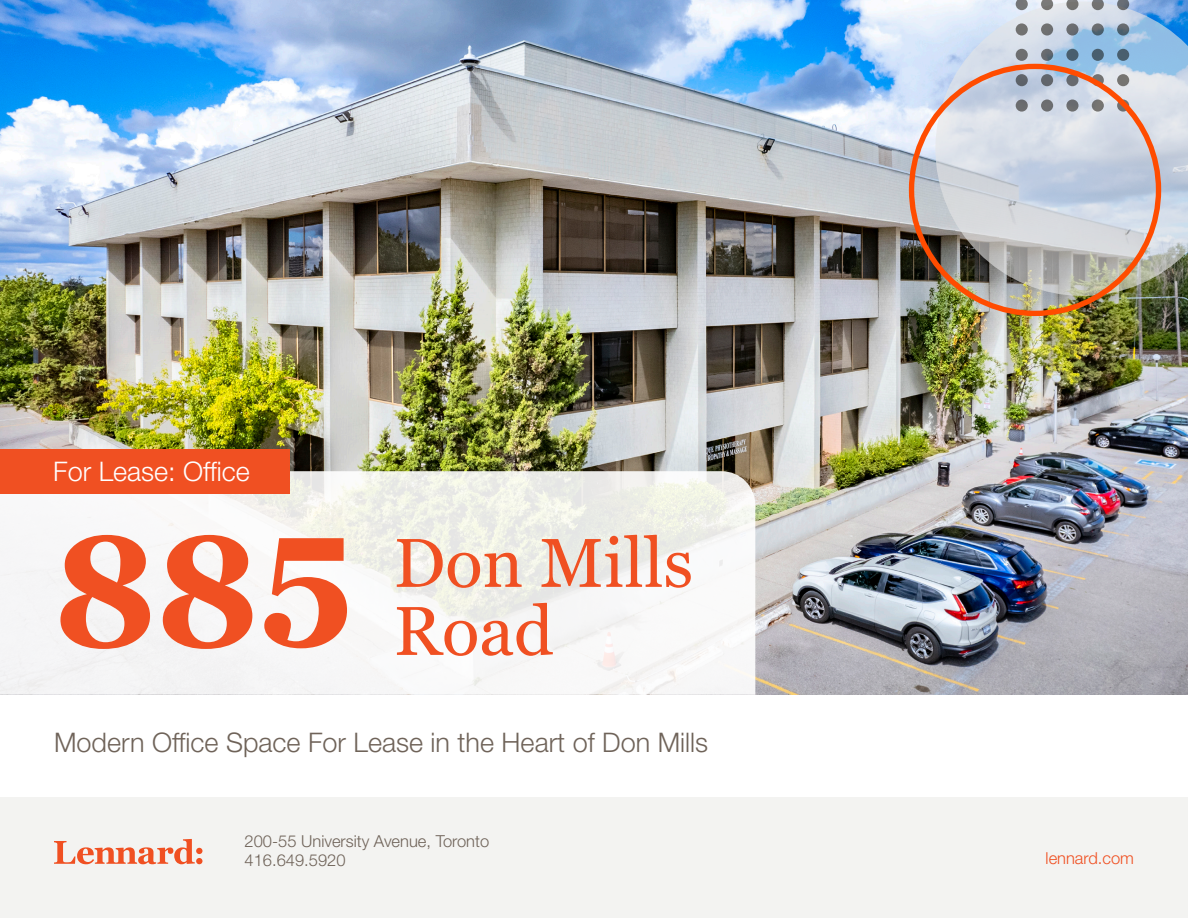
<style>
.page{position:relative;width:1188px;height:918px;background:#fff}
.page>*{position:absolute;margin:0;border:0;box-sizing:border-box;transform-origin:0 0}
.Heading_1{font:700 156px "Georgia";color:#f05022}
.Heading_1-2{font:69px/68.1px "Georgia";color:#f05022}
.Subheading_1{font:300 27px "Helvetica Neue LT Std";color:#6f6359}
.Header_2_-_18pt{font:300 27px "Helvetica Neue LT Std";color:#fff}
.Paragraph{font:300 16.5px/19.8px "Helvetica Neue LT Std";color:#6f6359}
.Paragraph-2{font:300 16.5px "Helvetica Neue LT Std";color:#f05022}
</style>
<div class="page">
<div style="left:0;top:798px;width:1188px;height:120px;background:#f3f3f1"></div>
<img style="left:0;top:0;width:1188px;height:695px">
<svg style="left:54px;top:839px;width:148px;height:25px"></svg>
<svg style="left:0;top:471px;width:755px;height:224px;fill:#f6f6f6"></svg>
<div style="left:0;top:449px;width:290px;height:44px;background:#f05022"></div>
<svg style="left:935px;top:2px;width:253px;height:294px"></svg>
<svg style="left:1016px;top:99px;width:12px;height:13px"></svg>
<svg style="left:1041px;top:99px;width:12px;height:13px"></svg>
<svg style="left:1066px;top:99px;width:13px;height:13px"></svg>
<svg style="left:1092px;top:99px;width:12px;height:13px"></svg>
<svg style="left:1117px;top:99px;width:12px;height:13px"></svg>
<svg style="left:1016px;top:74px;width:12px;height:12px"></svg>
<div style="left:1041px;top:74px;width:12px;height:12px;background:#61656c;border-radius:50%"></div>
<svg style="left:1066px;top:74px;width:13px;height:12px"></svg>
<svg style="left:1092px;top:74px;width:12px;height:12px"></svg>
<svg style="left:1117px;top:74px;width:12px;height:12px"></svg>
<div style="left:1016px;top:49px;width:12px;height:12px;background:#6d6e70;border-radius:50%"></div>
<svg style="left:1041px;top:49px;width:12px;height:12px"></svg>
<svg style="left:1066px;top:49px;width:13px;height:12px"></svg>
<svg style="left:1092px;top:49px;width:12px;height:12px"></svg>
<svg style="left:1117px;top:49px;width:12px;height:12px"></svg>
<svg style="left:1016px;top:23px;width:12px;height:13px"></svg>
<svg style="left:1041px;top:23px;width:12px;height:13px"></svg>
<svg style="left:1066px;top:23px;width:13px;height:13px"></svg>
<svg style="left:1092px;top:23px;width:12px;height:13px"></svg>
<svg style="left:1117px;top:23px;width:12px;height:13px"></svg>
<svg style="left:1016px;top:0;width:12px;height:10px"></svg>
<svg style="left:1041px;top:0;width:12px;height:10px"></svg>
<svg style="left:1066px;top:0;width:13px;height:10px"></svg>
<svg style="left:1092px;top:0;width:12px;height:10px"></svg>
<svg style="left:1117px;top:0;width:12px;height:10px"></svg>
<p class="Header_2_-_18pt" style="left:53px;top:455px;width:198px">For Lease: Office</p>
<p class="Heading_1" style="left:54px;top:492px;width:303px">885</p>
<p class="Heading_1-2" style="left:394px;top:530px;width:301px">Don Mills<br>Road</p>
<p class="Subheading_1" style="left:54px;top:726px;width:656px">Modern Office Space For Lease in the Heart of Don Mills</p>
<p class="Paragraph" style="left:245px;top:830px;width:246px">200-55 University Avenue, Toronto<br>416.649.5920</p>
<p class="Paragraph-2" style="left:1046px;top:848px;width:90px">lennard.com</p>
</div>
